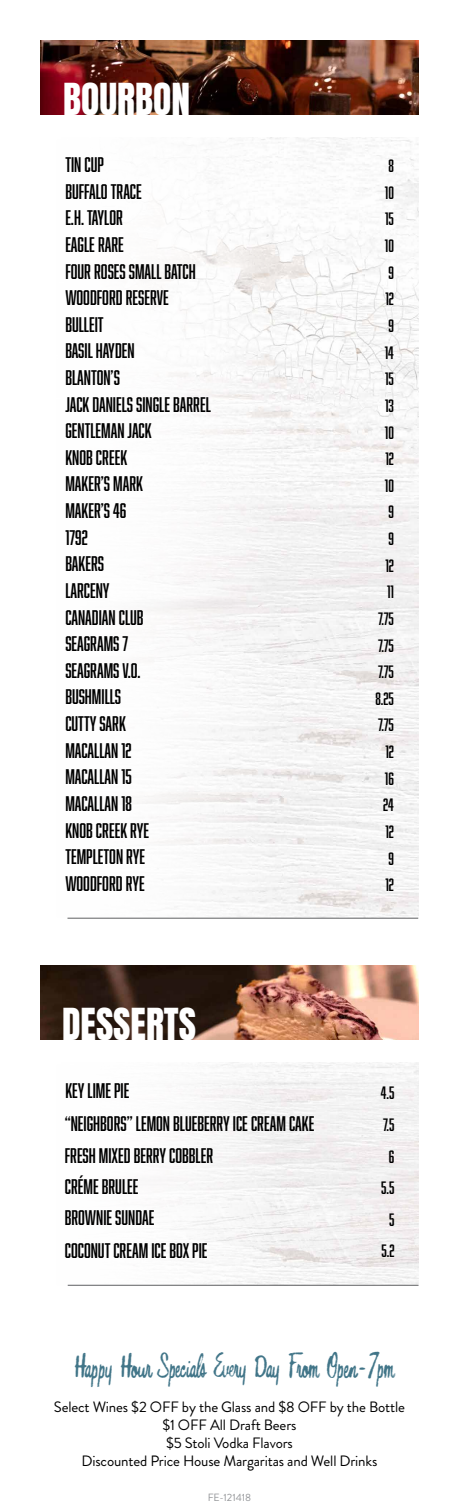
<style>
.page{position:relative;width:459px;height:1512px;background:#fff}
.page>*{position:absolute;margin:0;border:0;box-sizing:border-box;transform-origin:0 0}
.t1{font:37.5px "Anton";color:#fff}
.t2{font:36px "Bouffant";color:#417588}
.t3{font:19.5px/26.5px "Abolition";color:#000}
.t4{font:16.5px/26.7px "Abolition";color:#000;text-align:right}
.t5{font:15px/18px "Brandon Grotesque";letter-spacing:-.01em;color:#000;text-align:center}
.t6{font:10.5px "Brandon Grotesque";color:#939598}
</style>
<div class="page">
<img style="left:67px;top:137px;width:351px;height:781px">
<hr style="left:68px;top:1285px;width:351px;height:1px;background:#5f6062">
<hr style="left:68px;top:918px;width:350px;height:1px;background:#5f6062">
<img style="left:40px;top:965px;width:378px;height:75px">
<img style="left:40px;top:40px;width:378px;height:75px">
<h1 class="t1" style="left:63px;top:81px;width:128px">BOURBON</h1>
<p class="t3" style="left:65px;top:151px;width:147px">TIN CUP<br>BUFFALO TRACE<br>E.H. TAYLOR<br>EAGLE RARE<br>FOUR ROSES SMALL BATCH<br>WOODFORD RESERVE<br>BULLEIT<br>BASIL HAYDEN<br>BLANTON’S<br>JACK DANIELS SINGLE BARREL<br>GENTLEMAN JACK<br>KNOB CREEK<br>MAKER’S MARK<br>MAKER’S 46<br>1792<br>BAKERS<br>LARCENY<br>CANADIAN CLUB<br>SEAGRAMS 7<br>SEAGRAMS V.O.<br>BUSHMILLS<br>CUTTY SARK<br>MACALLAN 12<br>MACALLAN 15<br>MACALLAN 18<br>KNOB CREEK RYE<br>TEMPLETON RYE<br>WOODFORD RYE</p>
<p class="t4" style="left:375px;top:152px;width:20px">8<br>10<br>15<br>10<br>9<br>12<br>9<br>14<br>15<br>13<br>10<br>12<br>10<br>9<br>9<br>12<br>11<br>7.75<br>7.75<br>7.75<br>8.25<br>7.75<br>12<br>16<br>24<br>12<br>9<br>12</p>
<h1 class="t1" style="left:62px;top:1005px;width:135px">DESSERTS</h1>
<p class="t3" style="left:65px;top:1077px;width:66px">KEY LIME PIE</p>
<p class="t4" style="left:381px;top:1079px;width:15px">4.5</p>
<p class="t3" style="left:65px;top:1110px;width:251px">“NEIGHBORS” LEMON BLUEBERRY ICE CREAM CAKE</p>
<p class="t4" style="left:383px;top:1111px;width:13px">7.5</p>
<p class="t3" style="left:65px;top:1142px;width:150px">FRESH MIXED BERRY COBBLER</p>
<p class="t4" style="left:389px;top:1143px;width:7px">6</p>
<p class="t3" style="left:65px;top:1171px;width:91px;line-height:31px">CRÉME BRULEE<br>BROWNIE SUNDAE</p>
<p class="t4" style="left:381px;top:1174px;width:15px">5.5</p>
<p class="t4" style="left:389px;top:1206px;width:7px">5</p>
<p class="t3" style="left:65px;top:1237px;width:144px">COCONUT CREAM ICE BOX PIE</p>
<p class="t4" style="left:381px;top:1238px;width:15px">5.2</p>
<h2 class="t2" style="left:72px;top:1345px;width:323px">Happy Hour Specials Every Day From Open - 7pm</h2>
<p class="t5" style="left:54px;top:1398px;width:353px">Select Wines $2 OFF by the Glass and $8 OFF by the Bottle $1 OFF All Draft Beers<br>$5 Stoli Vodka Flavors<br>Discounted Price House Margaritas and Well Drinks</p>
<p class="t6" style="left:208px;top:1490px;width:45px">FE-121418</p>
</div>
